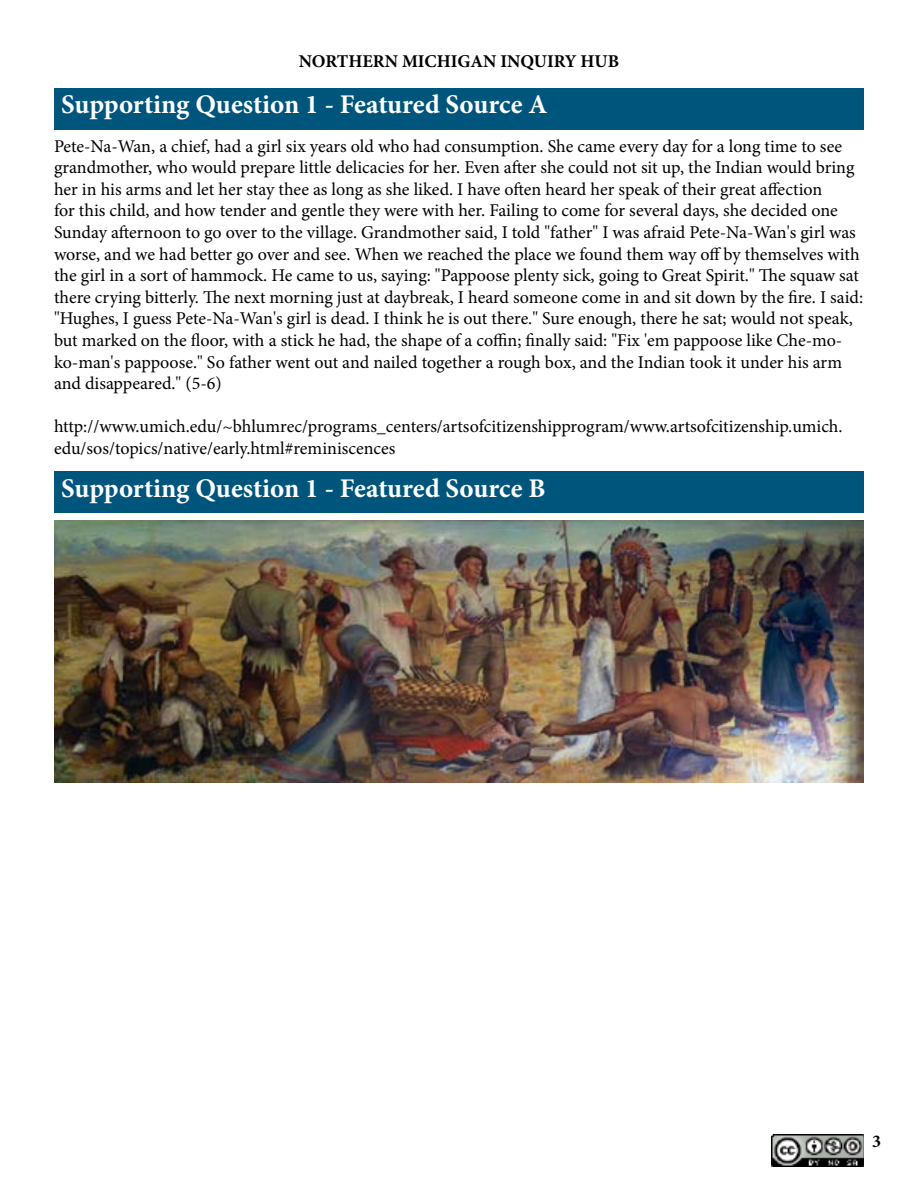
<style>
.page{position:relative;width:918px;height:1188px;background:#fff}
.page>*{position:absolute;margin:0;border:0;box-sizing:border-box;transform-origin:0 0}
.t1{font:700 27px "Minion Pro";letter-spacing:-.005em;color:#fff}
.t2{font:18px/21.6px "Minion Pro";letter-spacing:-.005em;color:#000}
.t3{font:700 18px "Minion Pro";color:#000}
</style>
<div class="page">
<img style="left:772px;top:1134px;width:92px;height:33px">
<div style="left:54px;top:88px;width:810px;height:42px;background:#00557c"></div>
<div style="left:54px;top:472px;width:810px;height:41px;background:#00557c"></div>
<img style="left:54px;top:520px;width:809px;height:263px">
<p class="t3" style="left:299px;top:49px;width:322px">NORTHERN MICHIGAN INQUIRY HUB</p>
<h1 class="t1" style="left:61px;top:86px;width:488px">Supporting Question 1 - Featured Source A</h1>
<p class="t2" style="left:54px;top:135px;width:811px">Pete-Na-Wan, a chief, had a girl six years old who had consumption. She came every day for a long time to see grandmother, who would prepare little delicacies for her. Even after she could not sit up, the Indian would bring her in his arms and let her stay thee as long as she liked. I have often heard her speak of their great affection<br>for this child, and how tender and gentle they were with her. Failing to come for several days, she decided one Sunday afternoon to go over to the village. Grandmother said, I told "father" I was afraid Pete-Na-Wan's girl was worse, and we had better go over and see. When we reached the place we found them way off by themselves with the girl in a sort of hammock. He came to us, saying: "Pappoose plenty sick, going to Great Spirit." The squaw sat there crying bitterly. The next morning just at daybreak, I heard someone come in and sit down by the fire. I said: "Hughes, I guess Pete-Na-Wan's girl is dead. I think he is out there." Sure enough, there he sat; would not speak, but marked on the floor, with a stick he had, the shape of a coffin; finally said: "Fix 'em pappoose like Che-mo&shy;ko-man's pappoose." So father went out and nailed together a rough box, and the Indian took it under his arm and disappeared." (5-6)</p>
<p class="t2" style="left:54px;top:416px;width:790px">http://www.umich.edu/~bhlumrec/programs_centers/artsofcitizenshipprogram/www.artsofcitizenship.umich. edu/sos/topics/native/early.html#reminiscences</p>
<h1 class="t1" style="left:61px;top:469px;width:486px">Supporting Question 1 - Featured Source B</h1>
<p class="t3" style="left:872px;top:1129px;width:10px">3</p>
</div>
